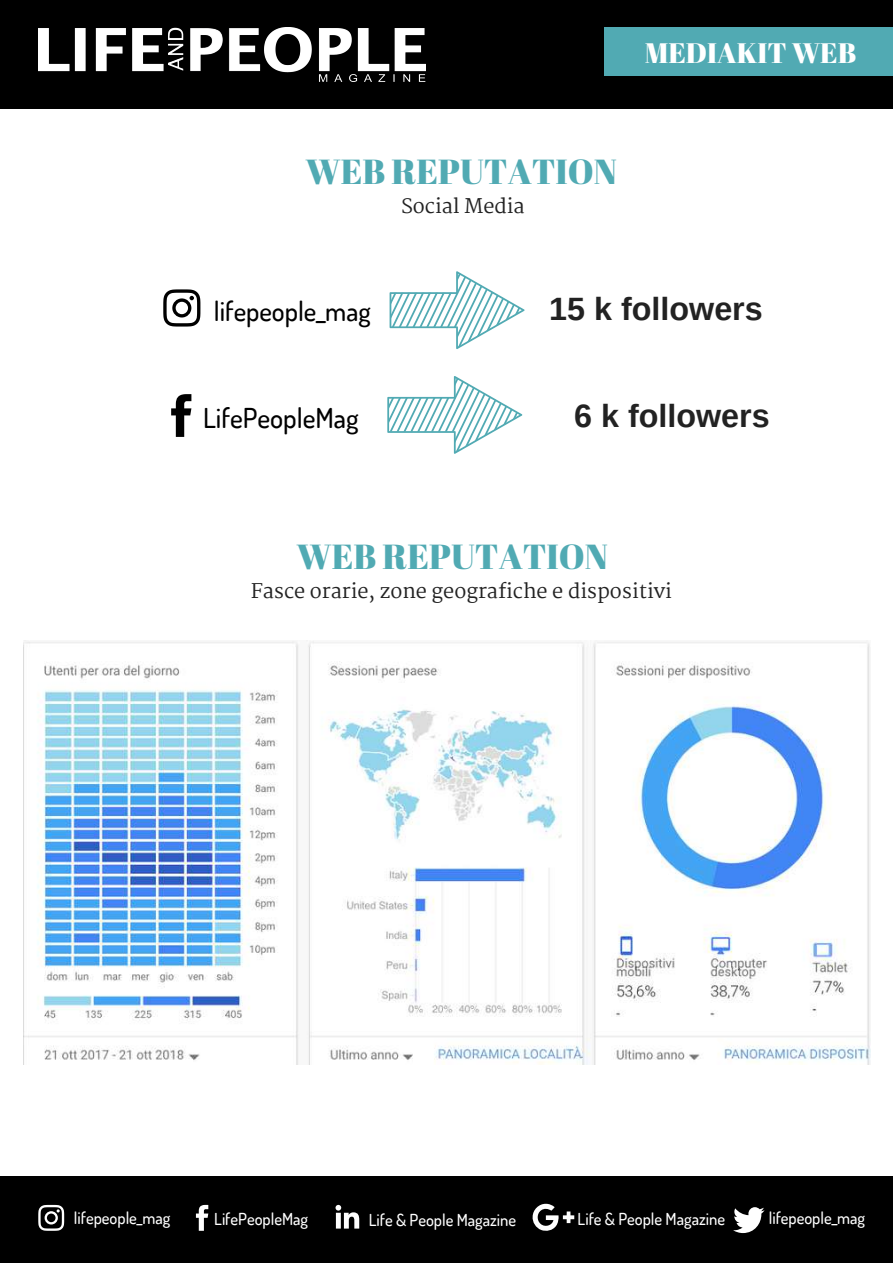
<style>
.page{position:relative;width:893px;height:1263px;background:#fff}
.page>*{position:absolute;margin:0;border:0;box-sizing:border-box;transform-origin:0 0}
.t1{font:34.8px "Abril Fatface";color:#51aab3}
.t2{font:700 32.25px "Arimo";color:#222}
.t3{font:28.2px "Abril Fatface";color:#fff}
.t4{font:500 27.45px "Dosis";color:#000}
.t5{font:500 26.85px "Dosis";color:#000}
.t6{font:19.8px "Martel";color:#222}
.t7{font:500 16.5px "Dosis";color:#fff}
</style>
<div class="page">
<div style="left:0;top:0;width:893px;height:108px;background:#000"></div>
<div style="left:0;top:1177px;width:893px;height:86px;background:#000"></div>
<img style="left:38px;top:27px;width:388px;height:54px">
<div style="left:605px;top:27px;width:288px;height:48px;background:#51aab3"></div>
<svg style="left:196px;top:1205px;width:12px;height:26px"></svg>
<svg style="left:38px;top:1205px;width:26px;height:26px"></svg>
<svg style="left:335px;top:1205px;width:24px;height:23px"></svg>
<svg style="left:533px;top:1204px;width:41px;height:27px"></svg>
<svg style="left:733px;top:1207px;width:32px;height:26px"></svg>
<svg style="left:171px;top:394px;width:20px;height:43px"></svg>
<svg style="left:163px;top:289px;width:37px;height:38px"></svg>
<svg style="left:390px;top:271px;width:134px;height:78px"></svg>
<svg style="left:387px;top:376px;width:135px;height:78px"></svg>
<img style="left:24px;top:641px;width:846px;height:423px">
<h3 class="t3" style="left:645px;top:33px;width:213px">MEDIAKIT WEB</h3>
<h1 class="t1" style="left:305px;top:147px;width:313px">WEB REPUTATION</h1>
<p class="t6" style="left:401px;top:194px;width:125px">Social Media</p>
<h3 class="t5" style="left:214px;top:293px;width:158px">lifepeople_mag</h3>
<h2 class="t2" style="left:549px;top:291px;width:215px">15 k followers</h2>
<h3 class="t4" style="left:203px;top:400px;width:157px">LifePeopleMag</h3>
<h2 class="t2" style="left:574px;top:398px;width:197px">6 k followers</h2>
<h1 class="t1" style="left:296px;top:532px;width:313px">WEB REPUTATION</h1>
<p class="t6" style="left:251px;top:579px;width:423px">Fasce orarie, zone geografiche e dispositivi</p>
<p class="t7" style="left:74px;top:1207px;width:98px">lifepeople_mag</p>
<p class="t7" style="left:214px;top:1208px;width:95px">LifePeopleMag</p>
<p class="t7" style="left:369px;top:1209px;width:149px">Life &amp; People Magazine</p>
<p class="t7" style="left:578px;top:1208px;width:149px">Life &amp; People Magazine</p>
<p class="t7" style="left:769px;top:1207px;width:98px">lifepeople_mag</p>
</div>
